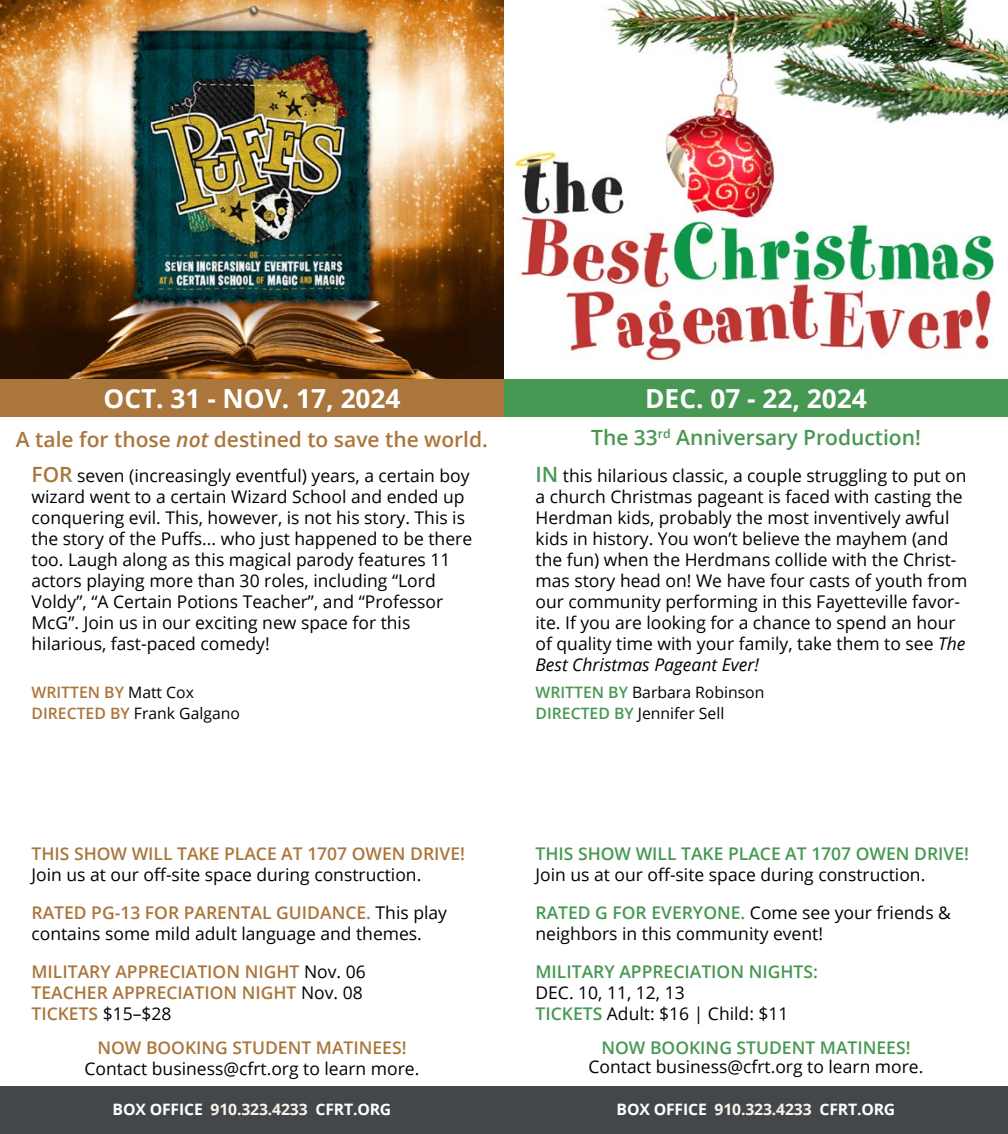
<style>
.page{position:relative;width:1008px;height:1134px;background:#fff}
.page>*{position:absolute;margin:0;border:0;box-sizing:border-box;transform-origin:0 0}
.t1{font:700 26.25px "Open Sans";color:#fff}
.t2{font:600 21px "Open Sans";color:#aa763c}
.t3{font:600 21px "Open Sans";color:#479852}
.t4{font:17.5px/21px "Open Sans";color:#000}
.t5{font:600 17.5px/21px "Open Sans";color:#aa763c}
.t6{font:600 17.5px "Open Sans";color:#479852}
.t7{font:700 15.75px "Open Sans";letter-spacing:-.01em;color:#fff}
.t8{font:15.75px/21px "Open Sans";color:#000}
.t9{font:600 15.75px/21px "Open Sans";color:#aa763c}
.s1{font-style:italic}
.s2{font-weight:600;font-size:21px;color:#aa763c}
.s3{font-weight:400;color:#000}
.s4{font-weight:600;font-size:21px;color:#479852}
.s5{font-weight:600;color:#479852}
.s6{font-weight:600;color:#aa763c}
.s7{color:#f8f5ec}
</style>
<div class="page">
<div style="left:0;top:1087px;width:1008px;height:47px;background:#43474b"></div>
<img style="left:513px;top:0;width:495px;height:361px">
<div style="left:504px;top:379px;width:504px;height:38px;background:#479852"></div>
<img style="left:0;top:0;width:504px;height:379px">
<div style="left:0;top:379px;width:504px;height:38px;background:#aa763c"></div>
<h1 class="t1" style="left:103px;top:379px;width:299px">OCT. 31 - NOV. 17, 2024</h1>
<p class="t2" style="left:16px;top:425px;width:474px">A tale for those <span class="s1">not</span> destined to save the world.</p>
<p class="t4" style="left:32px;top:465px;width:442px"><span class="s2">FOR</span> seven (increasingly eventful) years, a certain boy wizard went to a certain Wizard School and ended up conquering evil. This, however, is not his story. This is the story of the Puffs... who just happened to be there too. Laugh along as this magical parody features 11 actors playing more than 30 roles, including “Lord Voldy”, “A Certain Potions Teacher”, and “Professor McG”. Join us in our exciting new space for this hilarious, fast-paced comedy!</p>
<p class="t9" style="left:32px;top:682px;width:210px">WRITTEN BY <span class="s3">Matt Cox<br></span>DIRECTED BY <span class="s3">Frank Galgano</span></p>
<h1 class="t1" style="left:645px;top:379px;width:223px">DEC. 07 - 22, 2024</h1>
<p class="t3" style="left:591px;top:423px;width:331px">The 33<sup>rd</sup> Anniversary Production!</p>
<p class="t4" style="left:535px;top:465px;width:433px"><span class="s4">IN</span> this hilarious classic, a couple struggling to put on a church Christmas pageant is faced with casting the Herdman kids, probably the most inventively awful kids in history. You won’t believe the mayhem (and the fun) when the Herdmans collide with the Christ&shy;mas story head on! We have four casts of youth from our community performing in this Fayetteville favor&shy;ite. If you are looking for a chance to spend an hour of quality time with your family, take them to see <span class="s1">The Best Christmas Pageant Ever!</span></p>
<p class="t8" style="left:536px;top:682px;width:230px"><span class="s5">WRITTEN BY</span> Barbara Robinson<br><span class="s5">DIRECTED BY</span> Jennifer Sell</p>
<p class="t5" style="left:32px;top:842px;width:435px">THIS SHOW WILL TAKE PLACE AT 1707 OWEN DRIVE!</p>
<p class="t4" style="left:32px;top:863px;width:391px">Join us at our off-site space during construction.</p>
<p class="t4" style="left:32px;top:901px;width:417px"><span class="s6">RATED PG-13 FOR PARENTAL GUIDANCE.</span> This play contains some mild adult language and themes.</p>
<p class="t5" style="left:31px;top:960px;width:336px">MILITARY APPRECIATION NIGHT <span class="s3">Nov. 06<br></span>TEACHER APPRECIATION NIGHT <span class="s3">Nov. 08<br></span>TICKETS <span class="s3">$15–$28</span></p>
<p class="t5" style="left:97px;top:1037px;width:311px">NOW BOOKING STUDENT MATINEES!</p>
<p class="t4" style="left:85px;top:1058px;width:336px">Contact business@cfrt.org to learn more.</p>
<p class="t6" style="left:536px;top:841px;width:435px">THIS SHOW WILL TAKE PLACE AT 1707 OWEN DRIVE!</p>
<p class="t4" style="left:536px;top:863px;width:391px">Join us at our off-site space during construction.</p>
<p class="t4" style="left:536px;top:901px;width:417px"><span class="s5">RATED G FOR EVERYONE.</span> Come see your friends &amp; neighbors in this community event!</p>
<p class="t6" style="left:536px;top:959px;width:284px">MILITARY APPRECIATION NIGHTS:</p>
<p class="t4" style="left:536px;top:981px;width:255px">DEC. 10, 11, 12, 13<br><span class="s5">TICKETS</span> Adult: $16 | Child: $11</p>
<p class="t6" style="left:601px;top:1036px;width:311px">NOW BOOKING STUDENT MATINEES!</p>
<p class="t4" style="left:589px;top:1056px;width:336px">Contact business@cfrt.org to learn more.</p>
<p class="t7" style="left:113px;top:1098px;width:280px">BOX OFFICE <span class="s7">910.323.4233</span> CFRT.ORG</p>
<p class="t7" style="left:617px;top:1098px;width:280px">BOX OFFICE <span class="s7">910.323.4233</span> CFRT.ORG</p>
</div>
